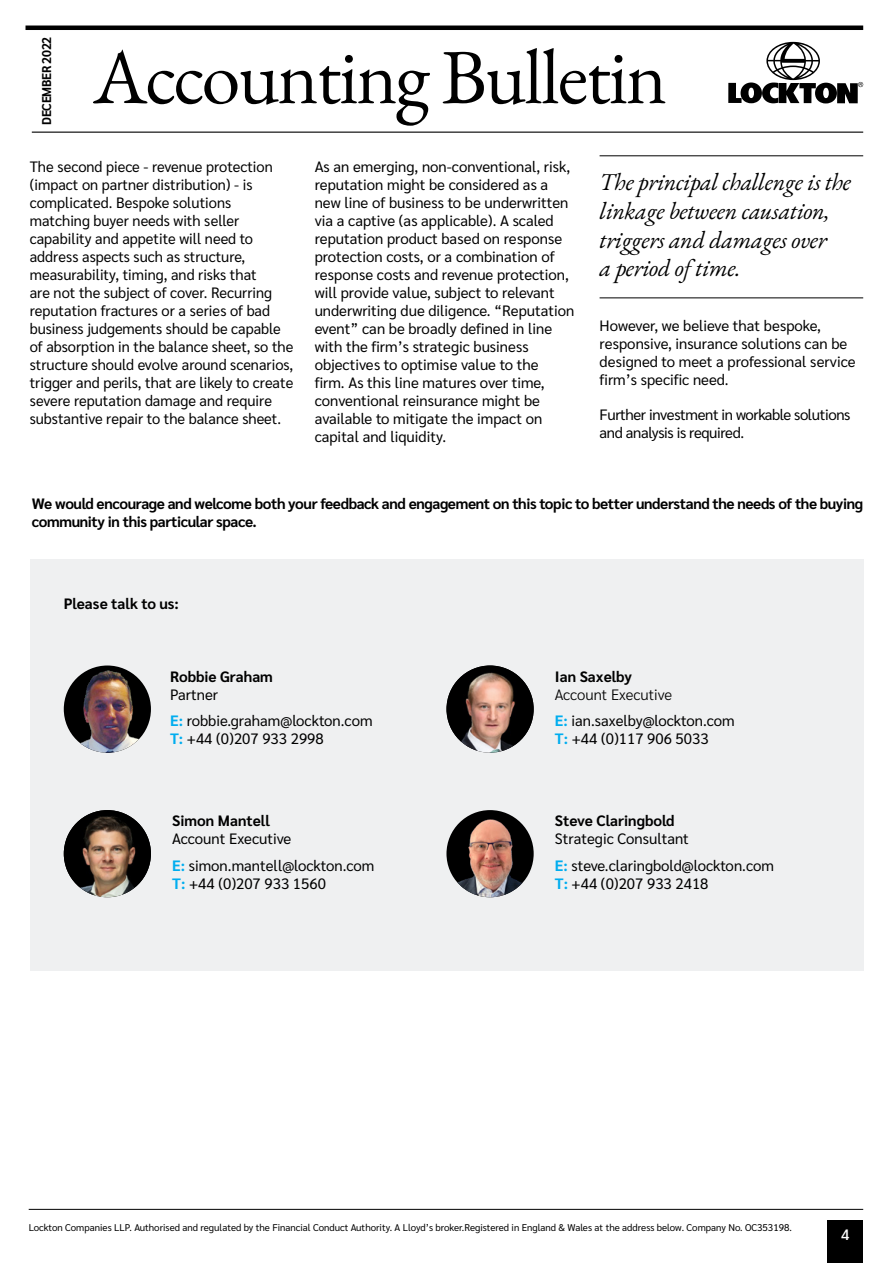
<style>
.page{position:relative;width:893px;height:1263px;background:#fff}
.page>*{position:absolute;margin:0;border:0;box-sizing:border-box;transform-origin:0 0}
.t1{font:78px "EB Garamond";letter-spacing:-.025em;color:#000}
.t2{font:italic 24px/28.8px "EB Garamond";letter-spacing:-.01em;color:#000}
.t3{font:15px/18px "Sarabun";color:#000}
.t4{font:700 15px/18px "Sarabun";letter-spacing:-.025em;color:#000}
.t5{font:700 15px "Sarabun";color:#000}
.t6{font:15px/18px "Sarabun";letter-spacing:-.025em;color:#000}
.t7{font:500 15px "Sarabun";color:#fff}
.t8{font:700 12.75px "Sarabun";letter-spacing:-.025em;color:#000;scale:.96 1}
.t9{font:9.75px "Sarabun";color:#000}
.s1{font-weight:700;color:#00adef}
.s2{font-weight:300}
</style>
<div class="page">
<hr style="left:29px;top:1209px;width:834px;height:1px;background:#000">
<hr style="left:26px;top:26px;width:837px;height:4px;background:#000">
<hr style="left:32px;top:132px;width:831px;height:1px;background:#000">
<svg style="left:728px;top:42px;width:135px;height:61px"></svg>
<div style="left:827px;top:1220px;width:36px;height:43px;background:#000"></div>
<div style="left:30px;top:559px;width:833px;height:411px;background:#eff0f1"></div>
<div style="left:64px;top:665px;width:87px;height:88px;background:#000;border-radius:50%"></div>
<img style="left:72px;top:665px;width:71px;height:88px">
<img style="left:446px;top:665px;width:88px;height:88px;border-radius:44px">
<svg style="left:446px;top:810px;width:88px;height:87px"></svg>
<img style="left:449px;top:813px;width:80px;height:84px">
<img style="left:64px;top:810px;width:87px;height:87px;border-radius:44px">
<hr style="left:600px;top:156px;width:263px;height:1px;background:#000">
<hr style="left:600px;top:298px;width:263px;height:1px;background:#000">
<p class="t8" style="left:39px;top:125px;width:93px;rotate:-90deg">DECEMBER 2022</p>
<h1 class="t1" style="left:93px;top:26px;width:576px">Accounting Bulletin</h1>
<p class="t3" style="left:30px;top:158px;width:265px">The second piece - revenue protection (impact on partner distribution) - is complicated. Bespoke solutions matching buyer needs with seller capability and appetite will need to address aspects such as structure, measurability, timing, and risks that<br>are not the subject of cover. Recurring reputation fractures or a series of bad business judgements should be capable of absorption in the balance sheet, so the structure should evolve around scenarios, trigger and perils, that are likely to create severe reputation damage and require substantive repair to the balance sheet.</p>
<p class="t3" style="left:315px;top:158px;width:261px">As an emerging, non-conventional, risk, reputation might be considered as a new line of business to be underwritten via a captive (as applicable). A scaled reputation product based on response protection costs, or a combination of response costs and revenue protection, will provide value, subject to relevant underwriting due diligence. “Reputation event” can be broadly defined in line with the firm’s strategic business objectives to optimise value to the<br>firm. As this line matures over time, conventional reinsurance might be available to mitigate the impact on capital and liquidity.</p>
<h2 class="t2" style="left:600px;top:168px;width:253px">The principal challenge is the linkage between causation, triggers and damages over<br>a period of time.</h2>
<p class="t3" style="left:600px;top:317px;width:257px">However, we believe that bespoke, responsive, insurance solutions can be designed to meet a professional service firm’s specific need.</p>
<p class="t6" style="left:600px;top:406px;width:252px">Further investment in workable solutions and analysis is required.</p>
<p class="t4" style="left:32px;top:495px;width:833px">We would encourage and welcome both your feedback and engagement on this topic to better understand the needs of the buying community in this particular space.</p>
<p class="t5" style="left:64px;top:595px;width:117px">Please talk to us:</p>
<p class="t5" style="left:170px;top:668px;width:104px">Robbie Graham</p>
<p class="t3" style="left:170px;top:681px;width:204px;line-height:26.5px">Partner<br><span class="s1">E:</span> robbie.graham@lockton.com</p>
<p class="t3" style="left:170px;top:730px;width:155px"><span class="s1">T:</span> +44 (0)207 933 2998</p>
<p class="t5" style="left:172px;top:812px;width:99px">Simon Mantell</p>
<p class="t3" style="left:172px;top:826px;width:204px;line-height:26.5px">Account Executive<br><span class="s1">E:</span> simon.mantell@lockton.com</p>
<p class="t3" style="left:172px;top:874px;width:155px"><span class="s1">T:</span> +44 (0)207 933 1560</p>
<p class="t5" style="left:555px;top:668px;width:79px">Ian Saxelby</p>
<p class="t3" style="left:555px;top:681px;width:181px;line-height:26.5px"><span class="s2">Account Executive<br></span><span class="s1">E:</span> ian.saxelby@lockton.com</p>
<p class="t3" style="left:555px;top:730px;width:155px"><span class="s1">T:</span> +44 (0)117 906 5033</p>
<p class="t5" style="left:555px;top:812px;width:121px">Steve Claringbold</p>
<p class="t3" style="left:555px;top:826px;width:221px;line-height:26.5px">Strategic Consultant<br><span class="s1">E:</span> steve.claringbold@lockton.com</p>
<p class="t3" style="left:555px;top:874px;width:155px"><span class="s1">T:</span> +44 (0)207 933 2418</p>
<p class="t9" style="left:29px;top:1221px;width:765px">Lockton Companies LLP. Authorised and regulated by the Financial Conduct Authority. A Lloyd’s broker.Registered in England &amp; Wales at the address below. Company No. OC353198.</p>
<p class="t7" style="left:841px;top:1226px;width:10px">4</p>
</div>
